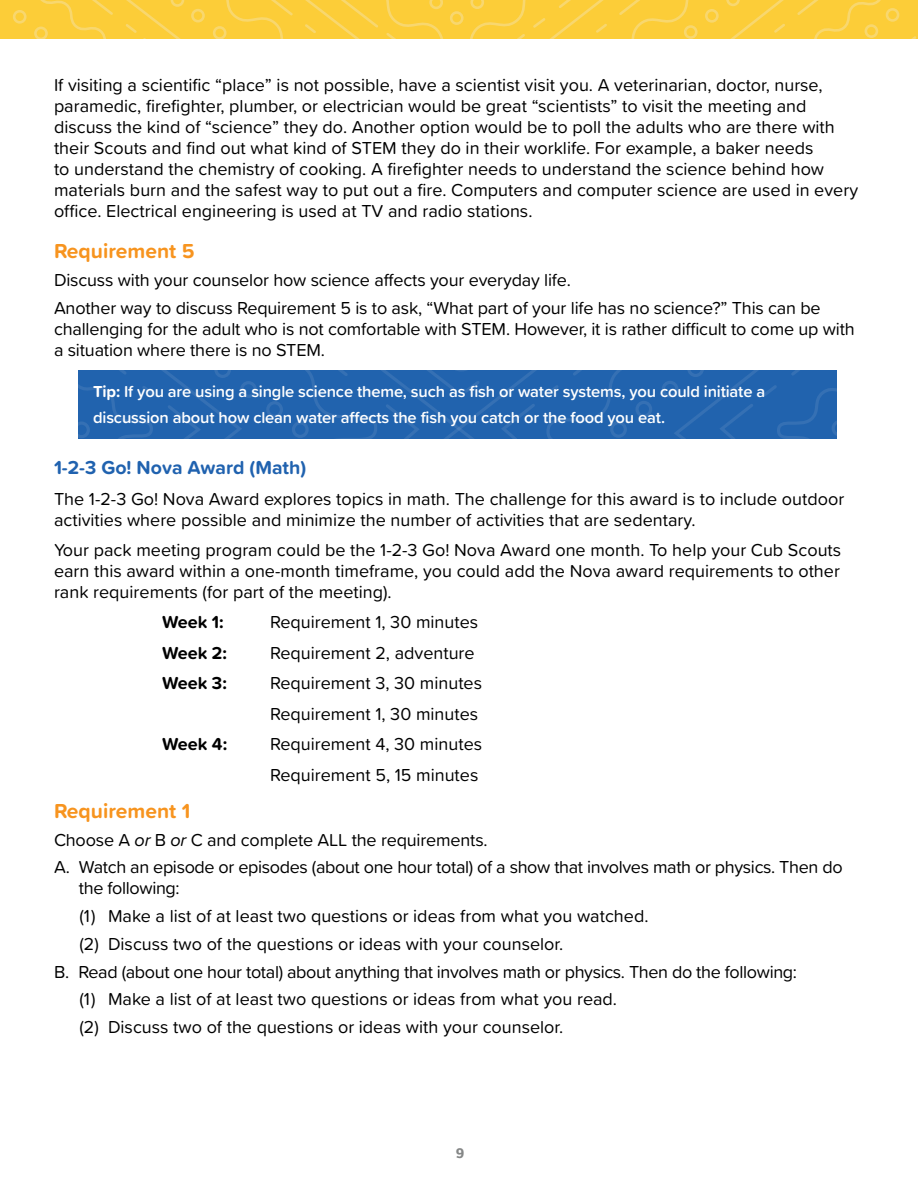
<style>
.page{position:relative;width:918px;height:1188px;background:#fff}
.page>*{position:absolute;margin:0;border:0;box-sizing:border-box;transform-origin:0 0}
.t1{font:700 21px "Proxima Soft";color:#f7941f}
.t2{font:700 19.5px "Proxima Soft";color:#2062af}
.t3{font:18px/21px "Proxima Soft";color:#000}
.t4{font:18px/27.8px "Proxima Soft";letter-spacing:-.02em;color:#000}
.t5{font:700 18px "Proxima Soft";color:#000}
.t6{font:600 16.5px/25.5px "Proxima Soft";letter-spacing:-.01em;color:#fff}
.t7{font:700 15px "Adelle";color:#858787}
.s1{font-weight:700}
.s2{font-style:italic}
</style>
<div class="page">
<svg style="left:0;top:0;width:918px;height:39px;background:#fbcd3d"></svg>
<svg style="left:78px;top:371px;width:758px;height:68px;background:#2264ae"></svg>
<p class="t3" style="left:54px;top:73px;width:806px">If visiting a scientific “place” is not possible, have a scientist visit you. A veterinarian, doctor, nurse, paramedic, firefighter, plumber, or electrician would be great “scientists” to visit the meeting and discuss the kind of “science” they do. Another option would be to poll the adults who are there with their Scouts and find out what kind of STEM they do in their worklife. For example, a baker needs<br>to understand the chemistry of cooking. A firefighter needs to understand the science behind how materials burn and the safest way to put out a fire. Computers and computer science are used in every office. Electrical engineering is used at TV and radio stations.</p>
<p class="t1" style="left:54px;top:235px;width:142px">Requirement 5</p>
<p class="t3" style="left:54px;top:265px;width:768px;line-height:27.8px">Discuss with your counselor how science affects your everyday life.<br>Another way to discuss Requirement 5 is to ask, “What part of your life has no science?” This can be</p>
<p class="t3" style="left:54px;top:317px;width:802px">challenging for the adult who is not comfortable with STEM. However, it is rather difficult to come up with a situation where there is no STEM.</p>
<p class="t6" style="left:93px;top:378px;width:674px"><span class="s1">Tip:</span>If you are using a single science theme, such as fish or water systems, you could initiate a discussion about how clean water affects the fish you catch or the food you eat.</p>
<p class="t2" style="left:54px;top:453px;width:254px">1-2-3 Go! Nova Award (Math)</p>
<p class="t3" style="left:54px;top:487px;width:792px">The 1-2-3 Go! Nova Award explores topics in math. The challenge for this award is to include outdoor activities where possible and minimize the number of activities that are sedentary.</p>
<p class="t3" style="left:54px;top:539px;width:789px;text-align:justify">Your pack meeting program could be the 1-2-3 Go! Nova Award one month. To help your Cub Scouts earn this award within a one-month timeframe, you could add the Nova award requirements to other rank requirements (for part of the meeting).</p>
<p class="t5" style="left:162px;top:609px;width:69px">Week 1:</p>
<p class="t3" style="left:270px;top:611px;width:210px">Requirement 1, 30 minutes</p>
<p class="t5" style="left:162px;top:639px;width:72px">Week 2:</p>
<p class="t3" style="left:270px;top:642px;width:206px">Requirement 2, adventure</p>
<p class="t5" style="left:162px;top:670px;width:72px">Week 3:</p>
<p class="t3" style="left:270px;top:667px;width:214px;line-height:30.5px">Requirement 3, 30 minutes<br>Requirement 1, 30 minutes</p>
<p class="t5" style="left:162px;top:731px;width:73px">Week 4:</p>
<p class="t3" style="left:270px;top:728px;width:214px;line-height:30.5px">Requirement 4, 30 minutes<br>Requirement 5, 15 minutes</p>
<p class="t1" style="left:54px;top:795px;width:138px">Requirement 1</p>
<p class="t4" style="left:54px;top:825px;width:790px">Choose A <span class="s2">or</span> B <span class="s2">or</span> C and complete ALL the requirements.<br>A. Watch an episode or episodes (about one hour total) of a show that involves math or physics. Then do</p>
<p class="t4" style="left:79px;top:874px;width:102px">the following:</p>
<p class="t3" style="left:80px;top:905px;width:571px">(1) Make a list of at least two questions or ideas from what you watched.</p>
<p class="t3" style="left:80px;top:933px;width:485px">(2) Discuss two of the questions or ideas with your counselor.</p>
<p class="t4" style="left:54px;top:957px;width:745px">B. Read (about one hour total) about anything that involves math or physics. Then do the following:</p>
<p class="t3" style="left:80px;top:988px;width:539px">(1) Make a list of at least two questions or ideas from what you read.</p>
<p class="t3" style="left:80px;top:1016px;width:485px">(2) Discuss two of the questions or ideas with your counselor.</p>
<p class="t7" style="left:456px;top:1142px;width:10px">9</p>
</div>
